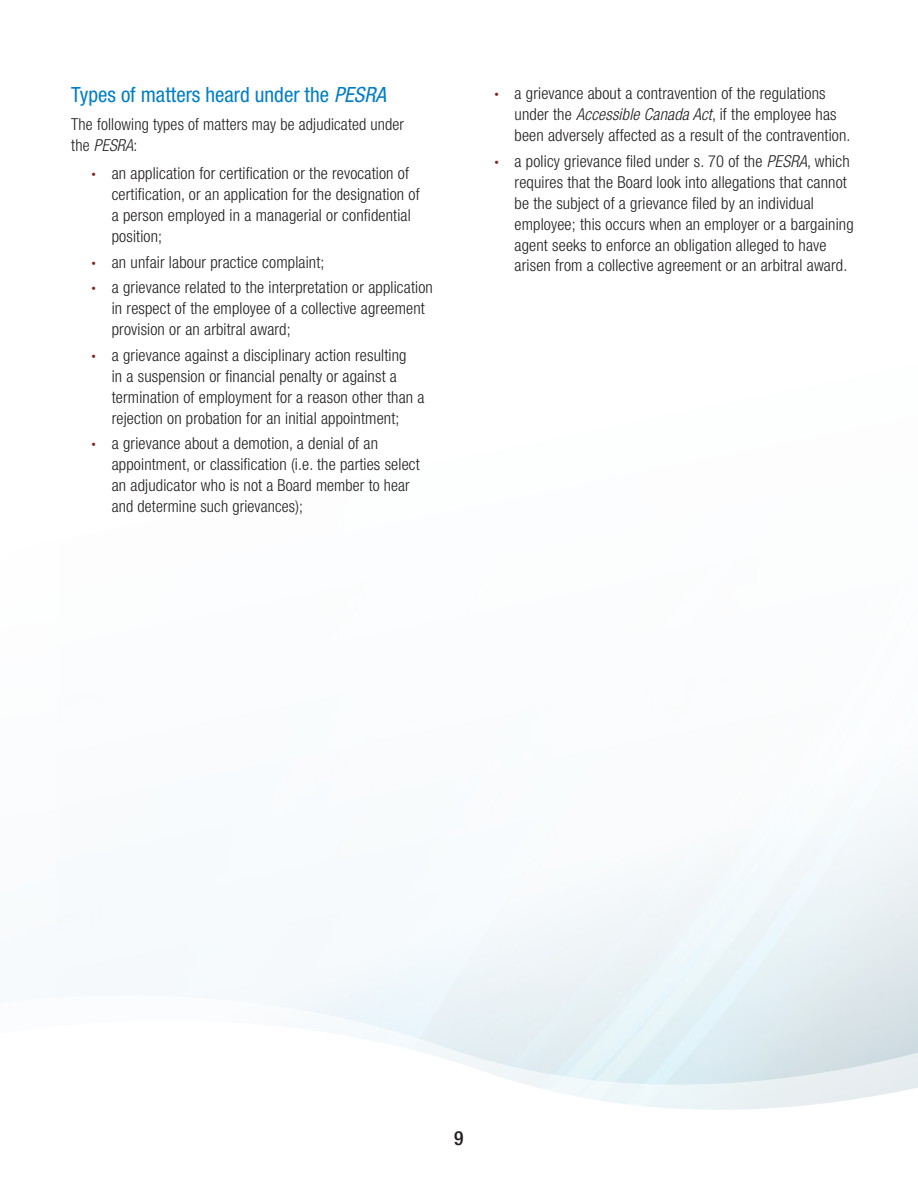
<style>
.page{position:relative;width:918px;height:1188px;background:#fff}
.page>*{position:absolute;margin:0;border:0;box-sizing:border-box;transform-origin:0 0}
.t1{font:condensed 21px "Helvetica Neue LT Std";color:#007ec5}
.t2{font:500 condensed 19.5px "Helvetica Neue";color:#231f20}
.t3{font:300 condensed 16.5px/21px "Helvetica Neue LT Std";letter-spacing:.01em;color:#231f20}
.s1{font-style:italic}
.s2{font-family:"Myriad Pro";font-stretch:normal;font-size:18px;color:#7f291b}
</style>
<div class="page">
<svg style="left:234px;top:947px;width:684px;height:163px;fill:#ebf4f8"></svg>
<p class="t1" style="left:71px;top:83px;width:316px">Types of matters heard under the <span class="s1">PESRA</span></p>
<p class="t3" style="left:71px;top:114px;width:334px">The following types of matters may be adjudicated under the <span class="s1">PESRA</span>:</p>
<p class="t3" style="left:112px;top:163px;width:309px;text-indent:-20px"><span class="s2">•</span> an application for certification or the revocation of certification, or an application for the designation of a person employed in a managerial or confidential position;</p>
<p class="t3" style="left:92px;top:251px;width:235px"><span class="s2">•</span> an unfair labour practice complaint;</p>
<p class="t3" style="left:112px;top:277px;width:323px;text-indent:-20px"><span class="s2">•</span> a grievance related to the interpretation or application in respect of the employee of a collective agreement provision or an arbitral award;</p>
<p class="t3" style="left:112px;top:344px;width:314px;text-indent:-20px"><span class="s2">•</span> a grievance against a disciplinary action resulting<br>in a suspension or financial penalty or against a termination of employment for a reason other than a rejection on probation for an initial appointment;</p>
<p class="t3" style="left:112px;top:433px;width:309px;text-indent:-20px"><span class="s2">•</span> a grievance about a demotion, a denial of an appointment, or classification (i.e. the parties select an adjudicator who is not a Board member to hear and determine such grievances);</p>
<p class="t3" style="left:515px;top:83px;width:337px;text-indent:-20px"><span class="s2">•</span> a grievance about a contravention of the regulations under the <span class="s1">Accessible Canada Act</span>, if the employee has been adversely affected as a result of the contravention.</p>
<p class="t3" style="left:515px;top:150px;width:341px;text-indent:-20px"><span class="s2">•</span> a policy grievance filed under s. 70 of the <span class="s1">PESRA</span>, which requires that the Board look into allegations that cannot be the subject of a grievance filed by an individual employee; this occurs when an employer or a bargaining agent seeks to enforce an obligation alleged to have arisen from a collective agreement or an arbitral award.</p>
<p class="t2" style="left:454px;top:1126px;width:11px">9</p>
</div>
